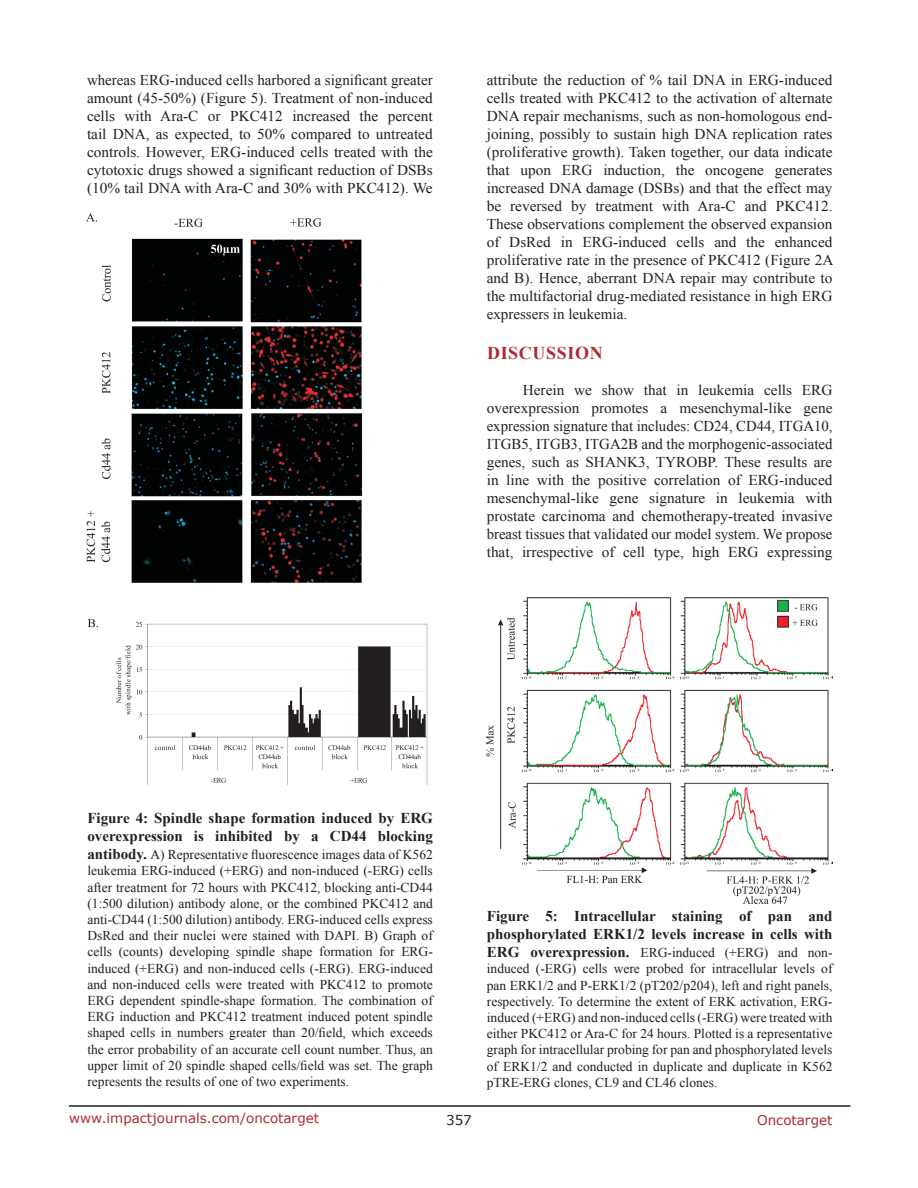
<style>
.page{position:relative;width:918px;height:1188px;background:#fff}
.page>*{position:absolute;margin:0;border:0;box-sizing:border-box;transform-origin:0 0}
.Heading{font:700 18px "Times New Roman";letter-spacing:.035em;color:#ac2b31}
.BodyText{font:15px/18px "Times New Roman";color:#221f22;text-align:justify}
.FigureText{font:700 15px/18px "Times New Roman";color:#221f22}
.FigureText-2{font:13.5px/16.2px "Times New Roman";color:#221f22;text-align:justify}
.t1{font:13.5px "Verdana";color:#ac2b31}
.t2{font:13.5px "Verdana";color:#221f22}
.s1{font-weight:700;font-size:15px}
</style>
<div class="page">
<hr style="left:69px;top:1105px;width:781px;height:2px;background:#231f20">
<img style="left:87px;top:213px;width:341px;height:572px">
<img style="left:487px;top:598px;width:345px;height:306px">
<p class="BodyText" style="left:87px;top:71px;width:347px">whereas ERG-induced cells harbored a significant greater amount (45-50%) (Figure 5). Treatment of non-induced cells with Ara-C or PKC412 increased the percent tail DNA, as expected, to 50% compared to untreated controls. However, ERG-induced cells treated with the cytotoxic drugs showed a significant reduction of DSBs (10% tail DNA with Ara-C and 30% with PKC412). We</p>
<p class="BodyText" style="left:487px;top:71px;width:348px">attribute the reduction of % tail DNA in ERG-induced cells treated with PKC412 to the activation of alternate DNA repair mechanisms, such as non-homologous end&shy;joining, possibly to sustain high DNA replication rates (proliferative growth). Taken together, our data indicate that upon ERG induction, the oncogene generates increased DNA damage (DSBs) and that the effect may be reversed by treatment with Ara-C and PKC412.<br>These observations complement the observed expansion of DsRed in ERG-induced cells and the enhanced proliferative rate in the presence of PKC412 (Figure 2A and B). Hence, aberrant DNA repair may contribute to the multifactorial drug-mediated resistance in high ERG expressers in leukemia.</p>
<p class="Heading" style="left:487px;top:340px;width:117px">DISCUSSION</p>
<p class="BodyText" style="left:487px;top:381px;width:347px;text-indent:36px">Herein we show that in leukemia cells ERG overexpression promotes a mesenchymal-like gene expression signature that includes: CD24, CD44, ITGA10, ITGB5, ITGB3, ITGA2B and the morphogenic-associated genes, such as SHANK3, TYROBP. These results are in line with the positive correlation of ERG-induced mesenchymal-like gene signature in leukemia with prostate carcinoma and chemotherapy-treated invasive breast tissues that validated our model system. We propose that, irrespective of cell type, high ERG expressing</p>
<p class="FigureText" style="left:87px;top:809px;width:347px">Figure 4: Spindle shape formation induced by ERG overexpression is inhibited by a CD44 blocking</p>
<p class="FigureText-2" style="left:87px;top:846px;width:347px"><span class="s1">antibody.</span> A) Representative fluorescence images data of K562 leukemia ERG-induced (+ERG) and non-induced (-ERG) cells after treatment for 72 hours with PKC412, blocking anti-CD44 (1:500 dilution) antibody alone, or the combined PKC412 and anti-CD44 (1:500 dilution) antibody. ERG-induced cells express DsRed and their nuclei were stained with DAPI. B) Graph of cells (counts) developing spindle shape formation for ERG&shy;induced (+ERG) and non-induced cells (-ERG). ERG-induced and non-induced cells were treated with PKC412 to promote ERG dependent spindle-shape formation. The combination of ERG induction and PKC412 treatment induced potent spindle shaped cells in numbers greater than 20/field, which exceeds the error probability of an accurate cell count number. Thus, an upper limit of 20 spindle shaped cells/field was set. The graph represents the results of one of two experiments.</p>
<p class="FigureText" style="left:487px;top:907px;width:347px">Figure 5: Intracellular staining of pan and phosphorylated ERK1/2 levels increase in cells with</p>
<p class="FigureText-2" style="left:487px;top:944px;width:347px"><span class="s1">ERG overexpression.</span> ERG-induced (+ERG) and non&shy;induced (-ERG) cells were probed for intracellular levels of pan ERK1/2 and P-ERK1/2 (pT202/p204), left and right panels, respectively. To determine the extent of ERK activation, ERG&shy;induced (+ERG) and non-induced cells (-ERG) were treated with either PKC412 or Ara-C for 24 hours. Plotted is a representative graph for intracellular probing for pan and phosphorylated levels of ERK1/2 and conducted in duplicate and duplicate in K562 pTRE-ERG clones, CL9 and CL46 clones.</p>
<p class="t1" style="left:69px;top:1109px;width:252px">www.impactjournals.com/oncotarget</p>
<p class="t2" style="left:446px;top:1111px;width:27px">357</p>
<p class="t1" style="left:757px;top:1111px;width:77px">Oncotarget</p>
</div>
